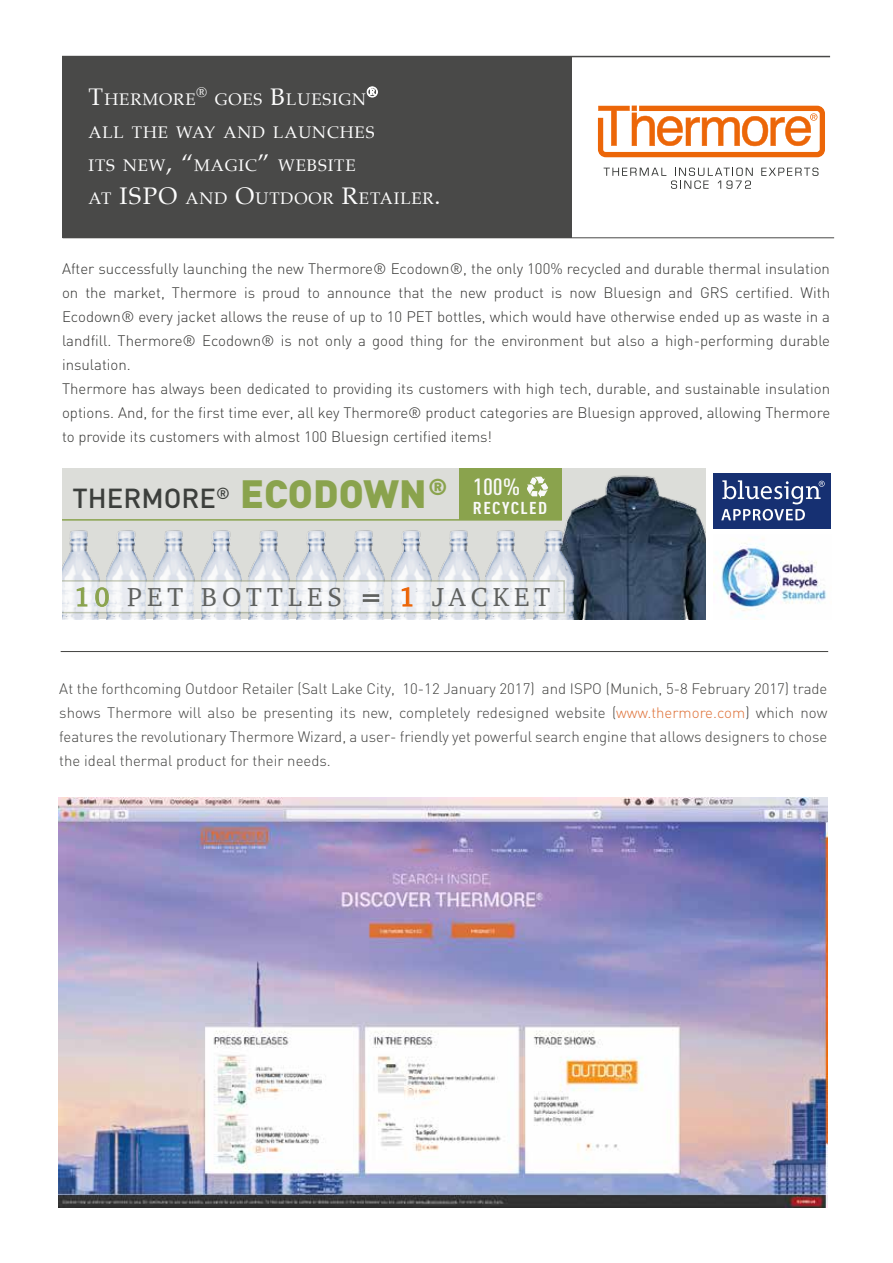
<style>
.page{position:relative;width:893px;height:1263px;background:#fff}
.page>*{position:absolute;margin:0;border:0;box-sizing:border-box;transform-origin:0 0}
.t1{font:900 38.85px "DIN Pro";color:#8aa34d}
.t2{font:500 27.15px "DIN Pro";color:#3c3f3c}
.t3{font:26.55px "Charter";letter-spacing:.2em;color:#5f615f}
.t4{font:500 23.25px "DIN Cond";color:#fafafa;scale:1.12 1}
.t5{font:900 22.65px "DIN Pro";color:#8aa34d}
.t6{font:16.95px "DIN Cond Bold Alternate";letter-spacing:.07em;color:#fafafa;scale:1.12 1}
.t7{font:16.8px/33px "Palatino";letter-spacing:.05em;color:#fdfdfd}
.t8{font:300 15px/24px "DIN";color:#353533}
.t9{font:300 15px/24px "DIN";color:#424240;text-align:justify}
.t10{font:13.95px "Palatino";color:#fdfdfd}
.s1{font-size:24px}
.s2{color:#8aa34d}
.s3{color:#ec6608}
.s4{color:#de6f35}
</style>
<div class="page">
<div style="left:62px;top:57px;width:510px;height:181px;background:#494948"></div>
<svg style="left:598px;top:106px;width:227px;height:51px"></svg>
<svg style="left:604px;top:168px;width:149px;height:21px"></svg>
<svg style="left:761px;top:168px;width:57px;height:8px"></svg>
<svg style="left:367px;top:86px;width:11px;height:11px"></svg>
<hr style="left:62px;top:56px;width:768px;height:1px;background:#494948">
<hr style="left:63px;top:237px;width:771px;height:1px;background:#494948">
<hr style="left:61px;top:651px;width:767px;height:1px;background:#424240">
<img style="left:59px;top:797px;width:769px;height:410px">
<div style="left:713px;top:473px;width:118px;height:55px;background:#163072"></div>
<svg style="left:721px;top:480px;width:104px;height:40px"></svg>
<img style="left:714px;top:538px;width:113px;height:80px">
<div style="left:62px;top:468px;width:644px;height:151px;background:#dcddd9"></div>
<img style="left:565px;top:475px;width:141px;height:144px">
<div style="left:459px;top:468px;width:103px;height:52px;background:#8aa34d"></div>
<img style="left:62px;top:530px;width:28px;height:89px">
<img style="left:90px;top:530px;width:48px;height:89px">
<img style="left:138px;top:530px;width:47px;height:89px">
<img style="left:185px;top:530px;width:48px;height:89px">
<img style="left:233px;top:530px;width:47px;height:89px">
<img style="left:280px;top:530px;width:48px;height:89px">
<img style="left:328px;top:530px;width:47px;height:89px">
<img style="left:375px;top:530px;width:47px;height:89px">
<img style="left:422px;top:530px;width:48px;height:89px">
<img style="left:470px;top:530px;width:47px;height:89px">
<img style="left:517px;top:528px;width:72px;height:91px">
<hr style="left:62px;top:519px;width:500px;height:2px;background:#8aa34d">
<svg style="left:62px;top:580px;width:503px;height:33px"></svg>
<svg style="left:527px;top:476px;width:21px;height:22px"></svg>
<p class="t7" style="left:89px;top:82px;width:108px"><span class="s1">T</span>HERMORE</p>
<p class="t10" style="left:196px;top:80px;width:12px">®</p>
<p class="t7" style="left:89px;top:82px;width:354px;text-indent:126px">GOES <span class="s1">B</span>LUESIGN<br>ALL THE WAY AND LAUNCHES<br>ITS NEW<span class="s1">, “</span>MAGIC<span class="s1">”</span> WEBSITE<br>AT <span class="s1">ISPO</span> AND <span class="s1">O</span>UTDOOR <span class="s1">R</span>ETAILER<span class="s1">.</span></p>
<p class="t8" style="left:62px;top:256px;width:770px">After successfully launching the new Thermore® Ecodown®, the only 100% recycled and durable thermal insulation on the market, Thermore is proud to announce that the new product is now Bluesign and GRS certified. With Ecodown® every jacket allows the reuse of up to 10 PET bottles, which would have otherwise ended up as waste in a landfill. Thermore® Ecodown® is not only a good thing for the environment but also a high-performing durable insulation.<br>Thermore has always been dedicated to providing its customers with high tech, durable, and sustainable insulation options. And, for the first time ever, all key Thermore® product categories are Bluesign approved, allowing Thermore to provide its customers with almost 100 Bluesign certified items!</p>
<h2 class="t2" style="left:73px;top:480px;width:159px">THERMORE<sup>®</sup></h2>
<h3 class="t5" style="left:429px;top:472px;width:20px">®</h3>
<h1 class="t1" style="left:240px;top:468px;width:188px">ECODOWN</h1>
<h3 class="t4" style="left:473px;top:473px;width:44px">100%</h3>
<p class="t6" style="left:473px;top:498px;width:68px">RECYCLED</p>
<h3 class="t3" style="left:75px;top:574px;width:477px"><span class="s2">10</span> PET BOTTLES = <span class="s3">1</span> JACKET</h3>
<p class="t9" style="left:59px;top:677px;width:770px">At the forthcoming Outdoor Retailer (Salt Lake City, 10-12 January 2017) and ISPO (Munich, 5-8 February 2017) trade shows Thermore will also be presenting its new, completely redesigned website (<span class="s4">www.thermore.com</span>) which now features the revolutionary Thermore Wizard, a user- friendly yet powerful search engine that allows designers to chose the ideal thermal product for their needs.</p>
</div>
